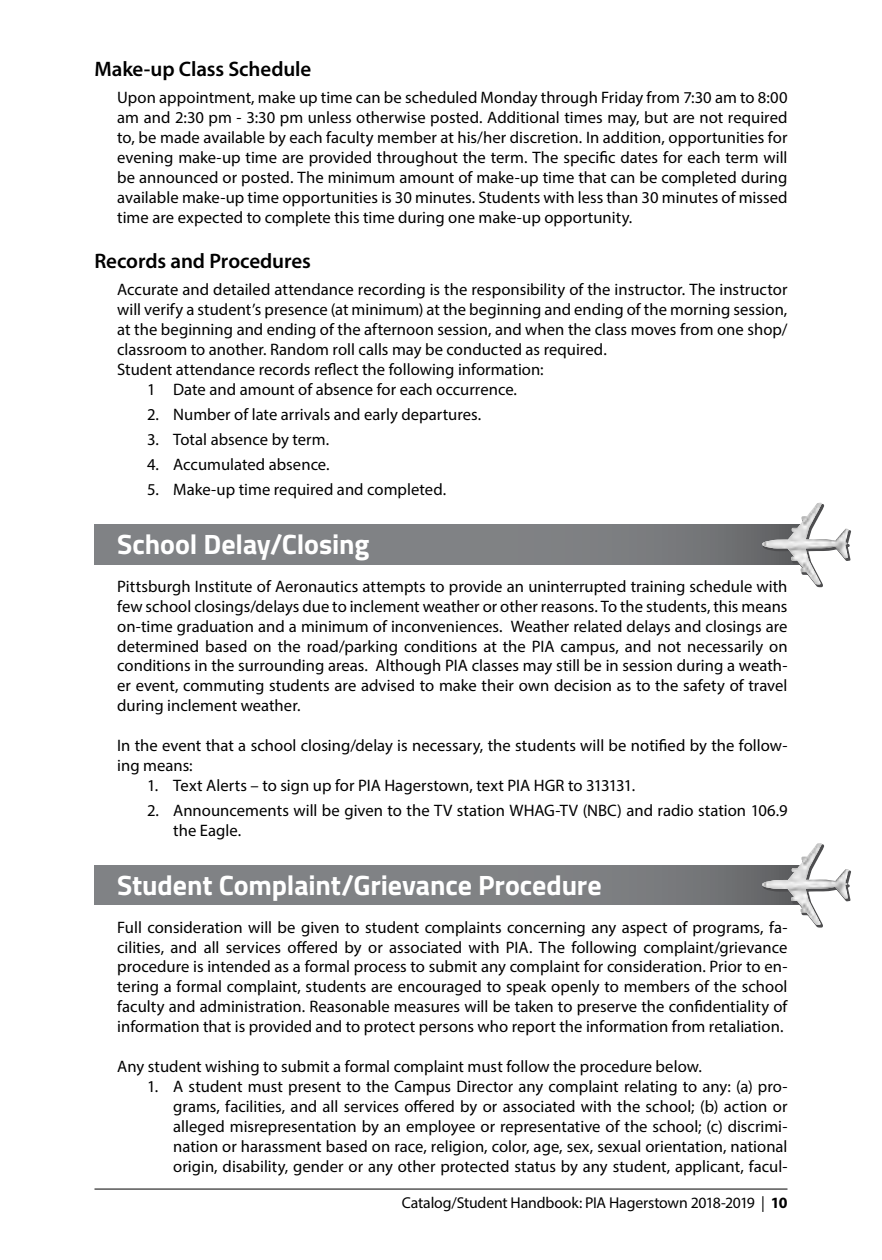
<style>
.page{position:relative;width:882px;height:1260px;background:#fff}
.page>*{position:absolute;margin:0;border:0;box-sizing:border-box;transform-origin:0 0}
.t1{font:700 28px "Titillium Web";letter-spacing:-.005em;color:#fff}
.t2{font:600 21px "Myriad Pro";letter-spacing:-.005em;color:#000}
.t3{font:16.62px/19.9px "Myriad Pro";color:#000;text-align:justify}
.t4{font:15.75px "Myriad Pro";letter-spacing:-.01em;color:#000}
.s1{font-weight:700}
</style>
<div class="page">
<hr style="left:94px;top:1189px;width:694px;height:1px;background:#000">
<div style="left:94px;top:865px;width:710px;height:40px;background:linear-gradient(to right,#848689,#757779)"></div>
<svg style="left:815px;top:870px;width:36px;height:58px"></svg>
<img style="left:762px;top:843px;width:87px;height:82px">
<div style="left:94px;top:525px;width:710px;height:39px;background:linear-gradient(to right,#848689,#757779)"></div>
<svg style="left:815px;top:530px;width:36px;height:58px"></svg>
<img style="left:762px;top:503px;width:87px;height:82px">
<p class="t2" style="left:94px;top:56px;width:218px">Make-up Class Schedule</p>
<p class="t3" style="left:117px;top:87px;width:672px">Upon appointment, make up time can be scheduled Monday through Friday from 7:30 am to 8:00 am and 2:30 pm - 3:30 pm unless otherwise posted. Additional times may, but are not required to, be made available by each faculty member at his/her discretion. In addition, opportunities for evening make-up time are provided throughout the term. The specific dates for each term will be announced or posted. The minimum amount of make-up time that can be completed during available make-up time opportunities is 30 minutes. Students with less than 30 minutes of missed time are expected to complete this time during one make-up opportunity.</p>
<p class="t2" style="left:94px;top:248px;width:218px">Records and Procedures</p>
<p class="t3" style="left:117px;top:279px;width:672px">Accurate and detailed attendance recording is the responsibility of the instructor. The instructor</p>
<p class="t3" style="left:117px;top:299px;width:672px">will verify a student’s presence (at minimum) at the beginning and ending of the morning session,</p>
<p class="t3" style="left:117px;top:319px;width:672px">at the beginning and ending of the afternoon session, and when the class moves from one shop/</p>
<p class="t3" style="left:117px;top:339px;width:491px">classroom to another. Random roll calls may be conducted as required.</p>
<p class="t3" style="left:117px;top:359px;width:428px">Student attendance records reflect the following information:</p>
<p class="t3" style="left:147px;top:379px;width:372px">1 Date and amount of absence for each occurrence.</p>
<p class="t3" style="left:147px;top:404px;width:336px">2. Number of late arrivals and early departures.</p>
<p class="t3" style="left:147px;top:429px;width:184px">3. Total absence by term.</p>
<p class="t3" style="left:147px;top:454px;width:184px">4. Accumulated absence.</p>
<p class="t3" style="left:147px;top:480px;width:301px">5. Make-up time required and completed.</p>
<p class="t1" style="left:117px;top:523px;width:254px">School Delay/Closing</p>
<p class="t3" style="left:117px;top:576px;width:672px">Pittsburgh Institute of Aeronautics attempts to provide an uninterrupted training schedule with few school closings/delays due to inclement weather or other reasons. To the students, this means on-time graduation and a minimum of inconveniences. Weather related delays and closings are determined based on the road/parking conditions at the PIA campus, and not necessarily on conditions in the surrounding areas. Although PIA classes may still be in session during a weath&shy;er event, commuting students are advised to make their own decision as to the safety of travel during inclement weather.</p>
<p class="t3" style="left:117px;top:735px;width:672px">In the event that a school closing/delay is necessary, the students will be notified by the follow&shy;ing means:</p>
<p class="t3" style="left:147px;top:775px;width:490px">1. Text Alerts – to sign up for PIA Hagerstown, text PIA HGR to 313131.</p>
<p class="t3" style="left:173px;top:801px;width:616px;text-indent:-26px">2. Announcements will be given to the TV station WHAG-TV (NBC) and radio station 106.9 the Eagle.</p>
<p class="t1" style="left:117px;top:864px;width:486px">Student Complaint/Grievance Procedure</p>
<p class="t3" style="left:117px;top:917px;width:672px">Full consideration will be given to student complaints concerning any aspect of programs, fa&shy;cilities, and all services offered by or associated with PIA. The following complaint/grievance procedure is intended as a formal process to submit any complaint for consideration. Prior to en&shy;tering a formal complaint, students are encouraged to speak openly to members of the school faculty and administration. Reasonable measures will be taken to preserve the confidentiality of information that is provided and to protect persons who report the information from retaliation.</p>
<p class="t3" style="left:117px;top:1056px;width:586px">Any student wishing to submit a formal complaint must follow the procedure below.</p>
<p class="t3" style="left:173px;top:1076px;width:616px;text-indent:-26px">1. A student must present to the Campus Director any complaint relating to any: (a) pro&shy;grams, facilities, and all services offered by or associated with the school; (b) action or alleged misrepresentation by an employee or representative of the school; (c) discrimi&shy;nation or harassment based on race, religion, color, age, sex, sexual orientation, national origin, disability, gender or any other protected status by any student, applicant, facul-</p>
<p class="t4" style="left:402px;top:1193px;width:387px">Catalog/Student Handbook: PIA Hagerstown 2018-2019 | <span class="s1">10</span></p>
</div>
